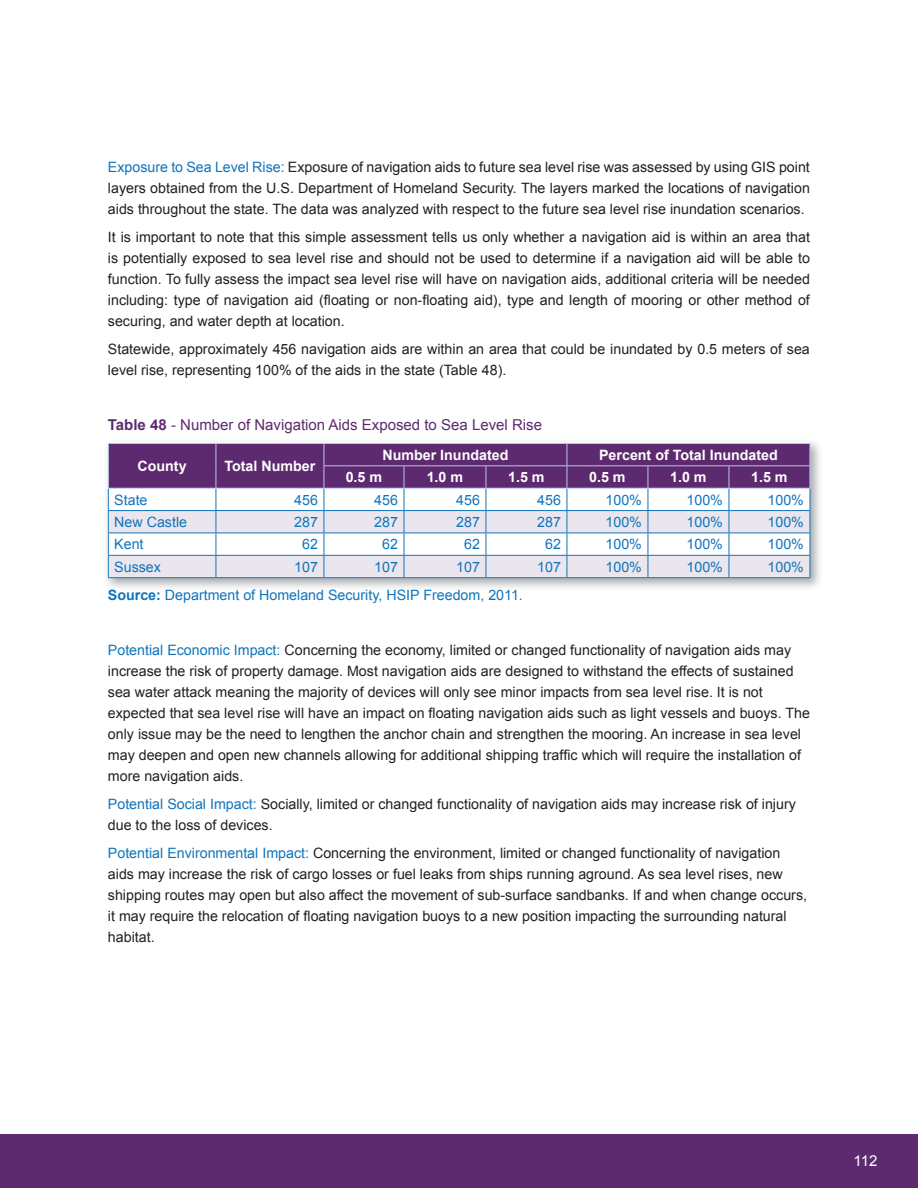
<style>
.page{position:relative;width:918px;height:1188px;background:#fff}
.page>*{position:absolute;margin:0;border:0;box-sizing:border-box;transform-origin:0 0}
.t1{font:15px "Arial";color:#5e2a6f}
.t2{font:15px "Arial";color:#fff}
.t3{font:14.25px/21px "Arial";color:#231f20}
.t4{font:14.25px "Arial";color:#1074bc}
.t5{font:700 14.25px "Arial";color:#fff}
.s1{color:#1074bc}
.s2{font-weight:700}
</style>
<div class="page">
<img style="left:106px;top:441px;width:714px;height:147px">
<div style="left:0;top:1134px;width:918px;height:54px;background:#5e2a6f"></div>
<hr style="left:108px;top:577px;width:108px;height:1px;background:#1074bc">
<hr style="left:216px;top:577px;width:108px;height:1px;background:#1074bc">
<hr style="left:324px;top:577px;width:80px;height:1px;background:#1074bc">
<hr style="left:404px;top:577px;width:82px;height:1px;background:#1074bc">
<hr style="left:486px;top:577px;width:81px;height:1px;background:#1074bc">
<hr style="left:567px;top:577px;width:81px;height:1px;background:#1074bc">
<hr style="left:648px;top:577px;width:81px;height:1px;background:#1074bc">
<hr style="left:729px;top:577px;width:81px;height:1px;background:#1074bc">
<svg style="left:108px;top:443px;width:703px;height:134px"></svg>
<hr style="left:108px;top:488px;width:108px;height:1px;background:#b9c8e6">
<p class="t3" style="left:108px;top:157px;width:703px;text-align:justify"><span class="s1">Exposure to Sea Level Rise:</span> Exposure of navigation aids to future sea level rise was assessed by using GIS point layers obtained from the U.S. Department of Homeland Security. The layers marked the locations of navigation aids throughout the state. The data was analyzed with respect to the future sea level rise inundation scenarios.</p>
<p class="t3" style="left:108px;top:227px;width:704px;text-align:justify">It is important to note that this simple assessment tells us only whether a navigation aid is within an area that is potentially exposed to sea level rise and should not be used to determine if a navigation aid will be able to function. To fully assess the impact sea level rise will have on navigation aids, additional criteria will be needed including: type of navigation aid (floating or non-floating aid), type and length of mooring or other method of securing, and water depth at location.</p>
<p class="t3" style="left:108px;top:338px;width:703px">Statewide, approximately 456 navigation aids are within an area that could be inundated by 0.5 meters of sea level rise, representing 100% of the aids in the state (Table 48).</p>
<p class="t1" style="left:108px;top:415px;width:436px"><span class="s2">Table 48</span> - Number of Navigation Aids Exposed to Sea Level Rise</p>
<p class="t5" style="left:138px;top:457px;width:51px">County</p>
<p class="t5" style="left:225px;top:457px;width:92px">Total Number</p>
<p class="t5" style="left:382px;top:445px;width:127px">Number Inundated</p>
<p class="t5" style="left:599px;top:445px;width:180px">Percent of Total Inundated</p>
<p class="t5" style="left:346px;top:468px;width:38px">0.5 m</p>
<p class="t5" style="left:427px;top:468px;width:38px">1.0 m</p>
<p class="t5" style="left:508px;top:468px;width:38px">1.5 m</p>
<p class="t5" style="left:589px;top:468px;width:38px">0.5 m</p>
<p class="t5" style="left:670px;top:468px;width:38px">1.0 m</p>
<p class="t5" style="left:751px;top:468px;width:38px">1.5 m</p>
<p class="t4" style="left:114px;top:490px;width:35px">State</p>
<p class="t4" style="left:294px;top:490px;width:25px">456</p>
<p class="t4" style="left:374px;top:490px;width:25px">456</p>
<p class="t4" style="left:456px;top:490px;width:25px">456</p>
<p class="t4" style="left:537px;top:490px;width:25px">456</p>
<p class="t4" style="left:605px;top:490px;width:38px">100%</p>
<p class="t4" style="left:686px;top:490px;width:38px">100%</p>
<p class="t4" style="left:767px;top:490px;width:38px">100%</p>
<p class="t4" style="left:114px;top:513px;width:74px">New Castle</p>
<p class="t4" style="left:294px;top:513px;width:25px">287</p>
<p class="t4" style="left:374px;top:513px;width:25px">287</p>
<p class="t4" style="left:456px;top:513px;width:25px">287</p>
<p class="t4" style="left:537px;top:513px;width:25px">287</p>
<p class="t4" style="left:605px;top:513px;width:38px">100%</p>
<p class="t4" style="left:686px;top:513px;width:38px">100%</p>
<p class="t4" style="left:767px;top:513px;width:38px">100%</p>
<p class="t4" style="left:114px;top:535px;width:31px">Kent</p>
<p class="t4" style="left:302px;top:535px;width:17px">62</p>
<p class="t4" style="left:382px;top:535px;width:17px">62</p>
<p class="t4" style="left:464px;top:535px;width:17px">62</p>
<p class="t4" style="left:545px;top:535px;width:17px">62</p>
<p class="t4" style="left:605px;top:535px;width:38px">100%</p>
<p class="t4" style="left:686px;top:535px;width:38px">100%</p>
<p class="t4" style="left:767px;top:535px;width:38px">100%</p>
<p class="t4" style="left:114px;top:557px;width:48px">Sussex</p>
<p class="t4" style="left:294px;top:557px;width:25px">107</p>
<p class="t4" style="left:374px;top:557px;width:25px">107</p>
<p class="t4" style="left:456px;top:557px;width:25px">107</p>
<p class="t4" style="left:537px;top:557px;width:25px">107</p>
<p class="t4" style="left:605px;top:557px;width:38px">100%</p>
<p class="t4" style="left:686px;top:557px;width:38px">100%</p>
<p class="t4" style="left:767px;top:557px;width:38px">100%</p>
<p class="t4" style="left:108px;top:585px;width:417px"><span class="s2">Source:</span> Department of Homeland Security, HSIP Freedom, 2011.</p>
<p class="t3" style="left:108px;top:640px;width:703px"><span class="s1">Potential Economic Impact:</span> Concerning the economy, limited or changed functionality of navigation aids may increase the risk of property damage. Most navigation aids are designed to withstand the effects of sustained sea water attack meaning the majority of devices will only see minor impacts from sea level rise. It is not expected that sea level rise will have an impact on floating navigation aids such as light vessels and buoys. The only issue may be the need to lengthen the anchor chain and strengthen the mooring. An increase in sea level may deepen and open new channels allowing for additional shipping traffic which will require the installation of more navigation aids.</p>
<p class="t3" style="left:108px;top:794px;width:689px"><span class="s1">Potential Social Impact:</span> Socially, limited or changed functionality of navigation aids may increase risk of injury due to the loss of devices.</p>
<p class="t3" style="left:108px;top:842px;width:701px"><span class="s1">Potential Environmental Impact:</span> Concerning the environment, limited or changed functionality of navigation aids may increase the risk of cargo losses or fuel leaks from ships running aground. As sea level rises, new shipping routes may open but also affect the movement of sub-surface sandbanks. If and when change occurs, it may require the relocation of floating navigation buoys to a new position impacting the surrounding natural habitat.</p>
<p class="t2" style="left:854px;top:1151px;width:25px">112</p>
</div>
